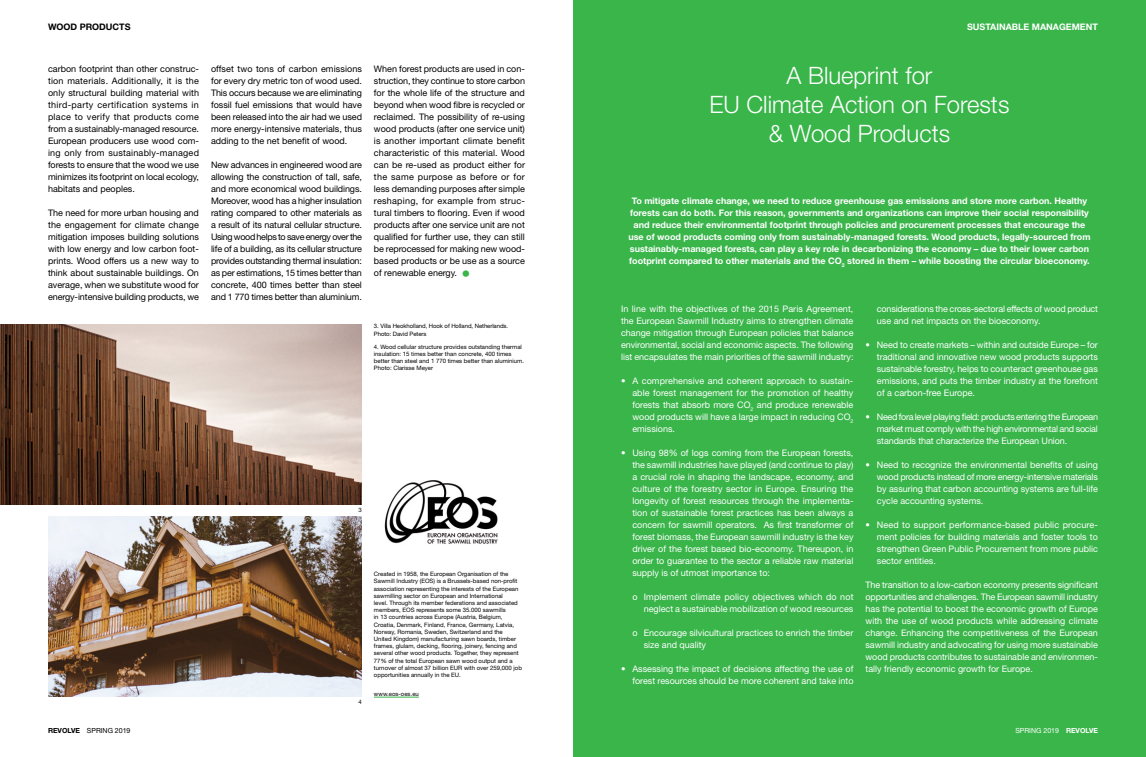
<style>
.page{position:relative;width:1146px;height:757px;background:#fff}
.page>*{position:absolute;margin:0;border:0;box-sizing:border-box;transform-origin:0 0}
.t1{font:300 24px/28.8px "Helvetica Neue LT Std";color:#fff;text-align:center}
.t2{font:9px/12px "Helvetica Neue LT Std";color:#fff;text-align:justify}
.t3{font:9px/12px "Helvetica Neue LT Std";color:#000;text-align:justify}
.t4{font:700 9px/12px "Helvetica Neue LT Std";color:#fff;text-align:center}
.t5{font:700 9px "Helvetica Neue LT Std";color:#000}
.t6{font:7px "Helvetica Neue LT Std";color:#000}
.t7{font:7px "Helvetica Neue LT Std";color:#fff}
.t8{font:6px/7.2px "Helvetica Neue LT Std";color:#000}
.s1{font-size:18px;color:#39b54a}
.s2{font-weight:700}
</style>
<div class="page">
<div style="left:573px;top:0;width:572px;height:757px;background:#39b54a"></div>
<img style="left:48px;top:516px;width:314px;height:180px">
<img style="left:384px;top:480px;width:114px;height:64px">
<hr style="left:374px;top:697px;width:45px;height:1px;background:#39b54a">
<img style="left:0;top:324px;width:362px;height:180px">
<p class="t5" style="left:48px;top:22px;width:84px">WOOD PRODUCTS</p>
<p class="t4" style="left:966px;top:21px;width:132px">SUSTAINABLE MANAGEMENT</p>
<p class="t3" style="left:48px;top:63px;width:152px">carbon footprint than other construc&shy;tion materials. Additionally, it is the only structural building material with third-party certification systems in place to verify that products come from a sustainably-managed resource.<br>European producers use wood com&shy;ing only from sustainably-managed forests to ensure that the wood we use minimizes its footprint on local ecology, habitats and peoples.</p>
<p class="t3" style="left:48px;top:207px;width:152px">The need for more urban housing and the engagement for climate change mitigation imposes building solutions with low energy and low carbon foot&shy;prints. Wood offers us a new way to think about sustainable buildings. On average, when we substitute wood for energy-intensive building products, we</p>
<p class="t3" style="left:211px;top:63px;width:152px">offset two tons of carbon emissions for every dry metric ton of wood used.<br>This occurs because we are eliminating fossil fuel emissions that would have been released into the air had we used more energy-intensive materials, thus adding to the net benefit of wood.</p>
<p class="t3" style="left:211px;top:159px;width:152px">New advances in engineered wood are allowing the construction of tall, safe, and more economical wood buildings.<br>Moreover, wood has a higher insulation rating compared to other materials as a result of its natural cellular structure.<br>Using wood helps to save energy over the life of a building, as its cellular structure provides outstanding thermal insulation: as per estimations, 15 times better than concrete, 400 times better than steel and 1 770 times better than aluminium.</p>
<p class="t8" style="left:358px;top:506px;width:5px">3</p>
<p class="t8" style="left:358px;top:698px;width:5px">4</p>
<p class="t3" style="left:374px;top:63px;width:152px">When forest products are used in con&shy;struction, they continue to store carbon for the whole life of the structure and beyond when wood fibre is recycled or reclaimed. The possibility of re-using wood products (after one service unit) is another important climate benefit characteristic of this material. Wood can be re-used as product either for the same purpose as before or for less demanding purposes after simple reshaping, for example from struc&shy;tural timbers to flooring. Even if wood products after one service unit are not qualified for further use, they can still be reprocessed for making new wood&shy;based products or be use as a source of renewable energy. <span class="s1">•</span></p>
<h1 class="t1" style="left:709px;top:61px;width:301px">A Blueprint for<br>EU Climate Action on Forests &amp; Wood Products</h1>
<p class="t4" style="left:628px;top:195px;width:463px">To mitigate climate change, we need to reduce greenhouse gas emissions and store more carbon. Healthy forests can do both. For this reason, governments and organizations can improve their social responsibility and reduce their environmental footprint through policies and procurement processes that encourage the use of wood products coming only from sustainably-managed forests. Wood products, legally-sourced from sustainably-managed forests, can play a key role in decarbonizing the economy – due to their lower carbon footprint compared to other materials and the CO<sub>2</sub> stored in them – while boosting the circular bioeconomy.</p>
<p class="t2" style="left:621px;top:303px;width:234px">In line with the objectives of the 2015 Paris Agreement, the European Sawmill Industry aims to strengthen climate change mitigation through European policies that balance environmental, social and economic aspects. The following list encapsulates the main priorities of the sawmill industry:</p>
<p class="t2" style="left:632px;top:375px;width:222px;text-indent:-11px">• A comprehensive and coherent approach to sustain&shy;able forest management for the promotion of healthy forests that absorb more CO<sub>2</sub> and produce renewable wood products will have a large impact in reducing CO<sub>2 </sub>emissions.</p>
<p class="t2" style="left:632px;top:447px;width:223px;text-indent:-11px">• Using 98% of logs coming from the European forests, the sawmill industries have played (and continue to play) a crucial role in shaping the landscape, economy, and culture of the forestry sector in Europe. Ensuring the longevity of forest resources through the implementa&shy;tion of sustainable forest practices has been always a concern for sawmill operators. As first transformer of forest biomass, the European sawmill industry is the key driver of the forest based bio-economy. Thereupon, in order to guarantee to the sector a reliable raw material supply is of utmost importance to:</p>
<p class="t2" style="left:632px;top:591px;width:223px;text-align:right">o Implement climate policy objectives which do not neglect a sustainable mobilization of wood resources</p>
<p class="t2" style="left:643px;top:627px;width:211px;text-indent:-11px">o Encourage silvicultural practices to enrich the timber size and quality</p>
<p class="t2" style="left:621px;top:663px;width:234px;text-align:right">• Assessing the impact of decisions affecting the use of forest resources should be more coherent and take into</p>
<p class="t2" style="left:876px;top:303px;width:223px">considerations the cross-sectoral effects of wood product use and net impacts on the bioeconomy.</p>
<p class="t2" style="left:876px;top:339px;width:222px;text-indent:-11px">• Need to create markets – within and outside Europe – for traditional and innovative new wood products supports sustainable forestry, helps to counteract greenhouse gas emissions, and puts the timber industry at the forefront of a carbon-free Europe.</p>
<p class="t2" style="left:876px;top:411px;width:223px;text-indent:-11px">• Need fora level playing field: products entering the European market must comply with the high environmental and social standards that characterize the European Union.</p>
<p class="t2" style="left:876px;top:459px;width:222px;text-indent:-11px">• Need to recognize the environmental benefits of using wood products instead of more energy-intensive materials by assuring that carbon accounting systems are full-life cycle accounting systems.</p>
<p class="t2" style="left:876px;top:519px;width:222px;text-indent:-11px">• Need to support performance-based public procure&shy;ment policies for building materials and foster tools to strengthen Green Public Procurement from more public sector entities.</p>
<p class="t2" style="left:865px;top:579px;width:234px">The transition to a low-carbon economy presents significant opportunities and challenges. The European sawmill industry has the potential to boost the economic growth of Europe with the use of wood products while addressing climate change. Enhancing the competitiveness of the European sawmill industry and advocating for using more sustainable wood products contributes to sustainable and environmen&shy;tally friendly economic growth for Europe.</p>
<p class="t8" style="left:374px;top:322px;width:136px">3. Villa Heokholland, Hook of Holland, Netherlands.<br>Photo: David Peters</p>
<p class="t8" style="left:374px;top:343px;width:151px">4. Wood cellular structure provides outstanding thermal insulation: 15 times better than concrete, 400 times better than steel and 1 770 times better than aluminium.<br>Photo: Clarisse Meyer</p>
<p class="t8" style="left:374px;top:570px;width:149px">Created in 1958, the European Organisation of the Sawmill Industry (EOS) is a Brussels-based non-profit association representing the interests of the European sawmilling sector on European and International<br>level. Through its member federations and associated members, EOS represents some 35.000 sawmills<br>in 13 countries across Europe (Austria, Belgium, Croatia, Denmark, Finland, France, Germany, Latvia, Norway, Romania, Sweden, Switzerland and the United Kingdom) manufacturing sawn boards, timber frames, glulam, decking, flooring, joinery, fencing and several other wood products. Together, they represent 77% of the total European sawn wood output and a turnover of almost 37 billion EUR with over 259,000 job opportunities annually in the EU.</p>
<p class="t8" style="left:374px;top:690px;width:46px">www.eos-oes.eu</p>
<p class="t6" style="left:48px;top:726px;width:84px"><span class="s2">REVOLVE</span> SPRING 2019</p>
<p class="t7" style="left:1015px;top:726px;width:84px">SPRING 2019 <span class="s2">REVOLVE</span></p>
</div>
